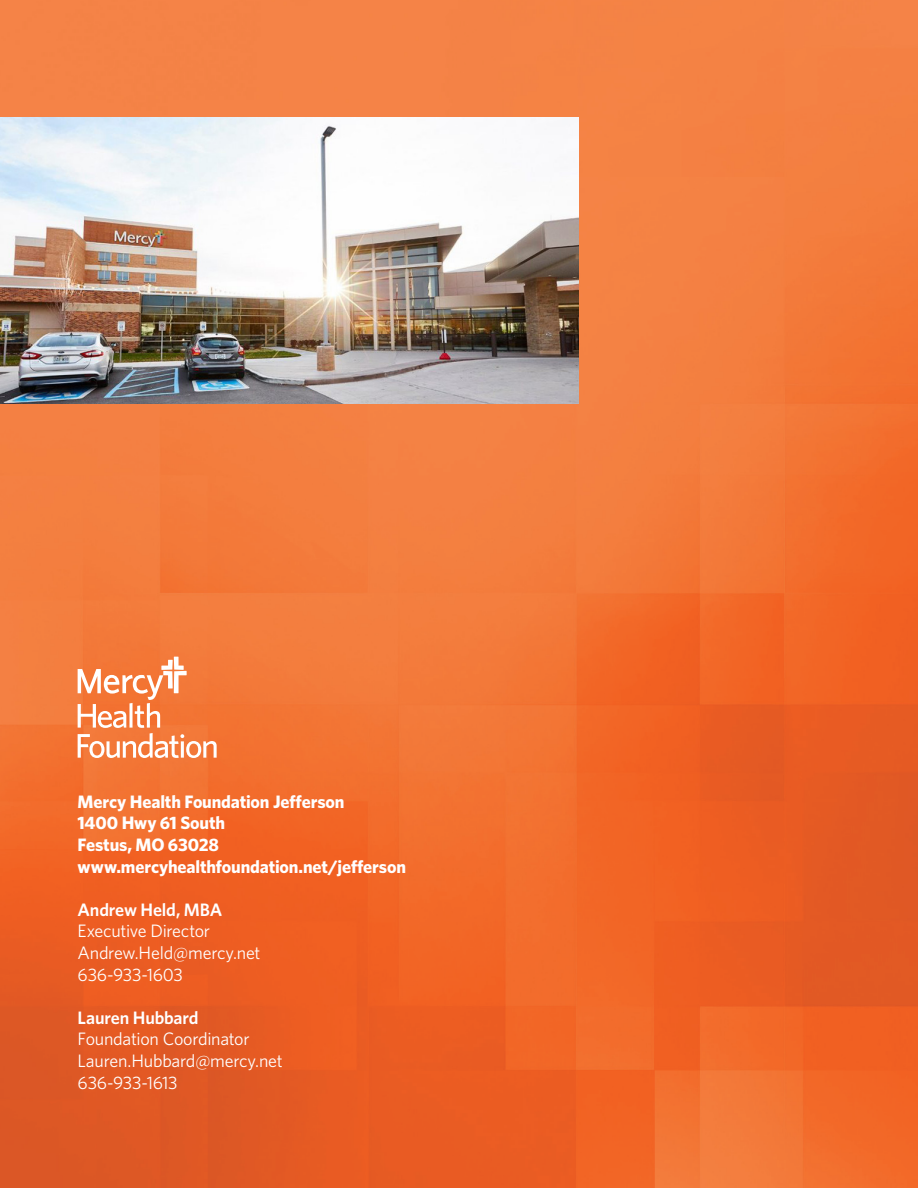
<style>
.page{position:relative;width:918px;height:1188px;background:#fff}
.page>*{position:absolute;margin:0;border:0;box-sizing:border-box;transform-origin:0 0}
.t1{font:18px "Whitney";letter-spacing:-.015em;color:#fff}
.t2{font:700 18px/21.6px "Whitney";letter-spacing:-.01em;color:#fff}
.t3{font:600 18px "Whitney";letter-spacing:-.01em;color:#fff}
</style>
<div class="page">
<img style="left:0;top:0;width:918px;height:1188px">
<svg style="left:78px;top:657px;width:139px;height:101px"></svg>
<img style="left:0;top:118px;width:579px;height:285px">
<p class="t2" style="left:78px;top:790px;width:268px">Mercy Health Foundation Jefferson<br>1400 Hwy 61 South</p>
<p class="t2" style="left:78px;top:834px;width:143px">Festus, MO 63028</p>
<p class="t2" style="left:78px;top:855px;width:330px">www.mercyhealthfoundation.net/jefferson</p>
<p class="t3" style="left:78px;top:898px;width:146px">Andrew Held, MBA</p>
<p class="t1" style="left:78px;top:919px;width:134px">Executive Director</p>
<p class="t1" style="left:78px;top:941px;width:184px">Andrew.Held@mercy.net</p>
<p class="t1" style="left:78px;top:962px;width:107px">636-933-1603</p>
<p class="t3" style="left:78px;top:1006px;width:123px">Lauren Hubbard</p>
<p class="t1" style="left:78px;top:1027px;width:173px">Foundation Coordinator</p>
<p class="t1" style="left:78px;top:1049px;width:207px">Lauren.Hubbard@mercy.net</p>
<p class="t1" style="left:78px;top:1070px;width:102px">636-933-1613</p>
</div>
